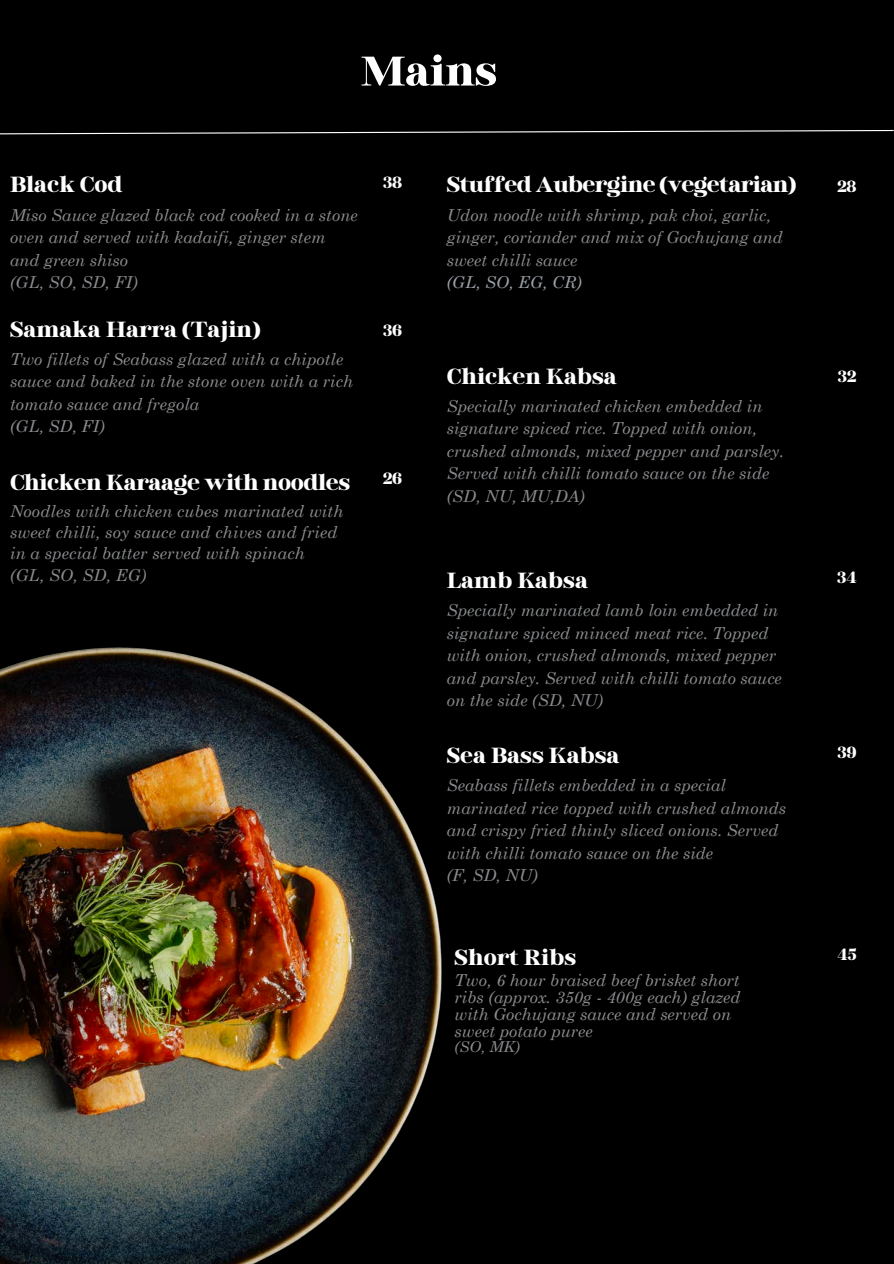
<style>
.page{position:relative;width:894px;height:1264px;background:#fff}
.page>*{position:absolute;margin:0;border:0;box-sizing:border-box;transform-origin:0 0}
.t1{font:700 51px "Binggo Wood Display";color:#fff}
.t2{font:700 27px "Binggo Wood Display";color:#fff}
.t3{font:700 27px "Binggo Wood Display";letter-spacing:-.02em;color:#fff}
.t4{font:700 19.95px "Binggo Wood Display";color:#fff}
.t5{font:italic 16.5px/22.5px "Century Schoolbook";color:#898b8e}
.t6{font:italic 16.5px "Century Schoolbook";color:#9ba1a8}
.t7{font:italic 15px "Century Schoolbook";color:#898b8e}
</style>
<div class="page">
<div style="left:0;top:0;width:893px;height:1263px;background:#000"></div>
<svg style="left:0;top:129px;width:893px;height:6px"></svg>
<img style="left:0;top:647px;width:442px;height:616px">
<p class="t1" style="left:361px;top:45px;width:138px">Mains</p>
<p class="t2" style="left:10px;top:171px;width:114px">Black Cod</p>
<p class="t4" style="left:383px;top:172px;width:21px">38</p>
<p class="t5" style="left:10px;top:203px;width:349px">Miso Sauce glazed black cod cooked in a stone oven and served with kadaifi, ginger stem and green shiso</p>
<p class="t5" style="left:10px;top:270px;width:129px">(GL, SO, SD, FI)</p>
<p class="t2" style="left:10px;top:315px;width:252px">Samaka Harra (Tajin)</p>
<p class="t5" style="left:10px;top:347px;width:344px">Two fillets of Seabass glazed with a chipotle sauce and baked in the stone oven with a rich tomato sauce and fregola</p>
<p class="t5" style="left:10px;top:414px;width:96px">(GL, SD, FI)</p>
<p class="t4" style="left:383px;top:320px;width:20px">36</p>
<p class="t2" style="left:10px;top:468px;width:341px">Chicken Karaage with noodles</p>
<p class="t5" style="left:10px;top:499px;width:335px;line-height:21.3px">Noodles with chicken cubes marinated with sweet chilli, soy sauce and chives and fried in a special batter served with spinach</p>
<p class="t5" style="left:10px;top:563px;width:138px">(GL, SO, SD, EG)</p>
<p class="t4" style="left:383px;top:468px;width:21px">26</p>
<p class="t3" style="left:446px;top:171px;width:351px">Stuffed Aubergine (vegetarian)</p>
<p class="t5" style="left:446px;top:203px;width:337px">Udon noodle with shrimp, pak choi, garlic, ginger, coriander and mix of Gochujang and sweet chilli sauce</p>
<p class="t6" style="left:446px;top:272px;width:136px">(GL, SO, EG, CR)</p>
<p class="t2" style="left:446px;top:362px;width:171px">Chicken Kabsa</p>
<p class="t5" style="left:446px;top:394px;width:338px">Specially marinated chicken embedded in signature spiced rice. Topped with onion, crushed almonds, mixed pepper and parsley.<br>Served with chilli tomato sauce on the side</p>
<p class="t5" style="left:446px;top:484px;width:139px">(SD, NU, MU,DA)</p>
<p class="t2" style="left:446px;top:567px;width:143px">Lamb Kabsa</p>
<p class="t5" style="left:446px;top:598px;width:336px">Specially marinated lamb loin embedded in signature spiced minced meat rice. Topped with onion, crushed almonds, mixed pepper and parsley. Served with chilli tomato sauce on the side (SD, NU)</p>
<p class="t2" style="left:446px;top:741px;width:174px">Sea Bass Kabsa</p>
<p class="t5" style="left:446px;top:773px;width:341px">Seabass fillets embedded in a special marinated rice topped with crushed almonds and crispy fried thinly sliced onions. Served with chilli tomato sauce on the side</p>
<p class="t5" style="left:446px;top:863px;width:92px">(F, SD, NU)</p>
<p class="t2" style="left:454px;top:943px;width:123px">Short Ribs</p>
<p class="t5" style="left:454px;top:971px;width:287px;line-height:16.8px">Two, 6 hour braised beef brisket short ribs (approx. 350g - 400g each) glazed with Gochujang sauce and served on sweet potato puree</p>
<p class="t7" style="left:454px;top:1037px;width:67px">(SO, MK)</p>
<p class="t4" style="left:837px;top:176px;width:21px">28</p>
<p class="t4" style="left:837px;top:366px;width:20px">32</p>
<p class="t4" style="left:837px;top:567px;width:21px">34</p>
<p class="t4" style="left:837px;top:742px;width:20px">39</p>
<p class="t4" style="left:837px;top:944px;width:21px">45</p>
</div>
